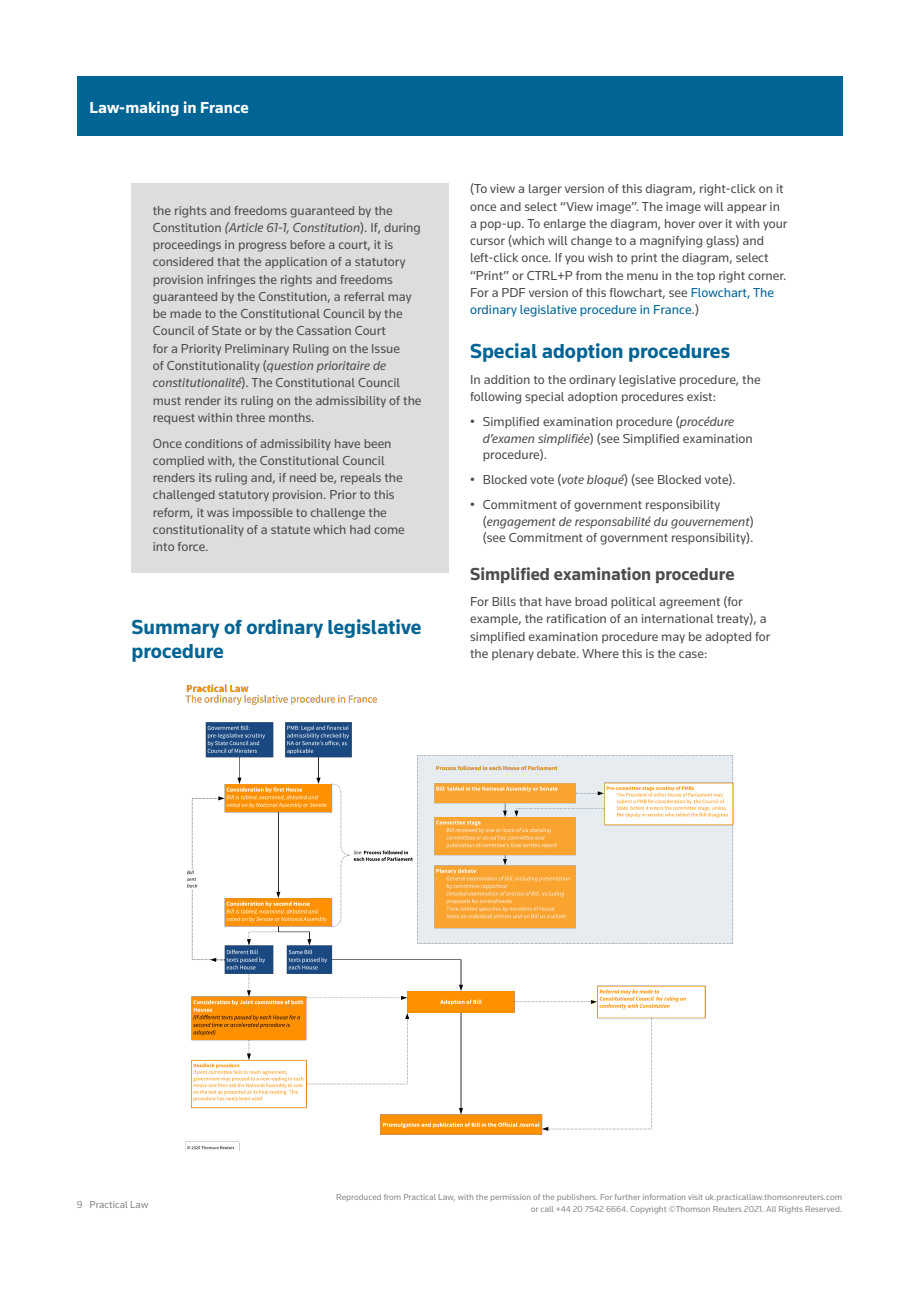
<style>
.page{position:relative;width:919px;height:1289px;background:#fff}
.page>*{position:absolute;margin:0;border:0;box-sizing:border-box;transform-origin:0 0}
.t1{font:700 21px/24px "Knowledge";color:#006494}
.t2{font:700 18px "Knowledge";color:#4b4c4d}
.t3{font:700 16.5px "Knowledge";color:#fff}
.t4{font:13.5px/17.2px "Knowledge";color:#4b4c4d}
.t5{font:10.5px "Knowledge";color:#86888b}
.t6{font:9px/12px "Knowledge";color:#86888b;text-align:right}
.s1{font-style:italic}
.s2{color:#006494}
</style>
<div class="page">
<div style="left:77px;top:77px;width:765px;height:59px;background:#006494"></div>
<div style="left:131px;top:183px;width:318px;height:389px;background:#dcdddf"></div>
<img style="left:185px;top:684px;width:549px;height:466px">
<p class="t3" style="left:89px;top:97px;width:161px">Law-making in France</p>
<p class="t4" style="left:153px;top:201px;width:270px">the rights and freedoms guaranteed by the Constitution <span class="s1">(Article 61-1, Constitution</span>). If, during proceedings in progress before a court, it is considered that the application of a statutory provision infringes the rights and freedoms guaranteed by the Constitution, a referral may be made to the Constitutional Council by the Council of State or by the Cassation Court<br>for a Priority Preliminary Ruling on the Issue<br>of Constitutionality (<span class="s1">question prioritaire de constitutionalité</span>). The Constitutional Council must render its ruling on the admissibility of the request within three months.</p>
<p class="t4" style="left:153px;top:434px;width:253px">Once conditions of admissibility have been complied with, the Constitutional Council renders its ruling and, if need be, repeals the challenged statutory provision. Prior to this reform, it was impossible to challenge the constitutionality of a statute which had come into force.</p>
<h1 class="t1" style="left:131px;top:614px;width:291px">Summary of ordinary legislative procedure</h1>
<p class="t4" style="left:470px;top:180px;width:319px">(To view a larger version of this diagram, right-click on it once and select “View image”. The image will appear in a pop-up. To enlarge the diagram, hover over it with your cursor (which will change to a magnifying glass) and left-click once. If you wish to print the diagram, select “Print” or CTRL+P from the menu in the top right corner.<br>For a PDF version of this flowchart, see <span class="s2">Flowchart, The ordinary legislative procedure in France</span>.)</p>
<h1 class="t1" style="left:470px;top:339px;width:261px">Special adoption procedures</h1>
<p class="t4" style="left:470px;top:370px;width:292px">In addition to the ordinary legislative procedure, the following special adoption procedures exist:</p>
<p class="t4" style="left:483px;top:413px;width:271px;line-height:16.5px;text-indent:-13px">• Simplified examination procedure (<span class="s1">procédure d’examen simplifiée</span>) (see Simplified examination procedure).</p>
<p class="t4" style="left:470px;top:471px;width:267px">• Blocked vote (<span class="s1">vote bloqué</span>) (see Blocked vote).</p>
<p class="t4" style="left:483px;top:496px;width:272px;line-height:16.5px;text-indent:-13px">• Commitment of government responsibility (<span class="s1">engagement de responsabilité du gouvernement</span>) (see Commitment of government responsibility).</p>
<h2 class="t2" style="left:470px;top:563px;width:266px">Simplified examination procedure</h2>
<p class="t4" style="left:470px;top:592px;width:302px">For Bills that have broad political agreement (for example, the ratification of an international treaty), a simplified examination procedure may be adopted for the plenary debate. Where this is the case:</p>
<p class="t5" style="left:77px;top:1198px;width:73px">9 Practical Law</p>
<p class="t6" style="left:336px;top:1190px;width:507px">Reproduced from Practical Law, with the permission of the publishers. For further information visit uk.practicallaw.thomsonreuters.com or call +44 20 7542 6664. Copyright ©Thomson Reuters 2021. All Rights Reserved.</p>
</div>
